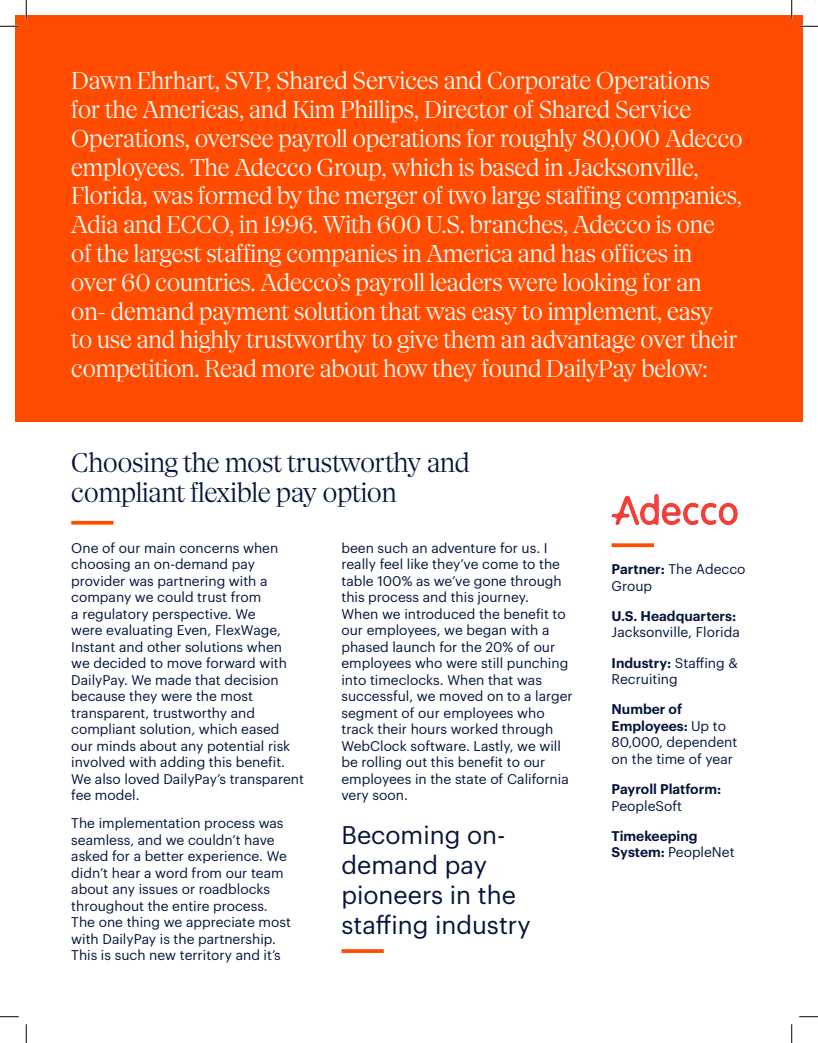
<style>
.page{position:relative;width:818px;height:1043px;background:#fff}
.page>*{position:absolute;margin:0;border:0;box-sizing:border-box;transform-origin:0 0}
.t1{font:25px/30px "Horizon H1";color:#04143a}
.t2{font:25px/30px "Graphik";color:#04143a}
.White_text{font:22.5px/28.8px "Horizon H1";color:#fff}
.Body_Text{font:13.75px/16.5px "Graphik";color:#04143a}
.t3{font:600 13.75px/16.5px "Graphik";color:#04143a}
.s1{font-weight:600}
.s2{font-weight:400}
</style>
<div class="page">
<hr style="left:71px;top:521px;width:43px;height:3px;background:#ff4d00">
<hr style="left:341px;top:949px;width:43px;height:3px;background:#ff4d00">
<svg style="left:611px;top:543px;width:43px;height:4px"></svg>
<div style="left:15px;top:15px;width:787px;height:406px;background:#ff4c00"></div>
<img style="left:611px;top:493px;width:127px;height:33px">
<svg style="left:0;top:25px;width:19px;height:2px"></svg>
<svg style="left:799px;top:25px;width:19px;height:2px"></svg>
<svg style="left:0;top:1016px;width:19px;height:1px"></svg>
<svg style="left:799px;top:1016px;width:19px;height:1px"></svg>
<svg style="left:25px;top:0;width:2px;height:19px"></svg>
<svg style="left:25px;top:1024px;width:2px;height:18px"></svg>
<svg style="left:790px;top:0;width:2px;height:19px"></svg>
<svg style="left:791px;top:1024px;width:1px;height:18px"></svg>
<p class="White_text" style="left:71px;top:66px;width:672px">Dawn Ehrhart, SVP, Shared Services and Corporate Operations for the Americas, and Kim Phillips, Director of Shared Service Operations, oversee payroll operations for roughly 80,000 Adecco employees. The Adecco Group, which is based in Jacksonville, Florida, was formed by the merger of two large staffing companies, Adia and ECCO, in 1996. With 600 U.S. branches, Adecco is one<br>of the largest staffing companies in America and has offices in over 60 countries. Adecco’s payroll leaders were looking for an<br>on- demand payment solution that was easy to implement, easy<br>to use and highly trustworthy to give them an advantage over their competition. Read more about how they found DailyPay below:</p>
<p class="t1" style="left:71px;top:447px;width:400px">Choosing the most trustworthy and compliant flexible pay option</p>
<p class="Body_Text" style="left:71px;top:538px;width:234px">One of our main concerns when choosing an on-demand pay provider was partnering with a company we could trust from<br>a regulatory perspective. We<br>were evaluating Even, FlexWage,<br>Instant and other solutions when we decided to move forward with<br>DailyPay. We made that decision because they were the most transparent, trustworthy and compliant solution, which eased our minds about any potential risk involved with adding this benefit.<br>We also loved DailyPay’s transparent fee model.</p>
<p class="Body_Text" style="left:71px;top:813px;width:221px">The implementation process was seamless, and we couldn’t have asked for a better experience. We didn’t hear a word from our team about any issues or roadblocks throughout the entire process.<br>The one thing we appreciate most with DailyPay is the partnership.<br>This is such new territory and it’s</p>
<p class="Body_Text" style="left:341px;top:538px;width:233px">been such an adventure for us. I really feel like they’ve come to the table 100% as we’ve gone through this process and this journey.<br>When we introduced the benefit to our employees, we began with a phased launch for the 20% of our employees who were still punching into timeclocks. When that was successful, we moved on to a larger segment of our employees who track their hours worked through<br>WebClock software. Lastly, we will be rolling out this benefit to our employees in the state of California very soon.</p>
<p class="t2" style="left:341px;top:817px;width:191px">Becoming on&shy;demand pay pioneers in the staffing industry</p>
<p class="Body_Text" style="left:611px;top:559px;width:135px"><span class="s1">Partner:</span> The Adecco<br>Group</p>
<p class="Body_Text" style="left:611px;top:606px;width:130px"><span class="s1">U.S. Headquarters:<br></span>Jacksonville, Florida</p>
<p class="Body_Text" style="left:611px;top:653px;width:128px"><span class="s1">Industry:</span> Staffing &amp;<br>Recruiting</p>
<p class="Body_Text" style="left:611px;top:700px;width:127px"><span class="s1">Number of<br>Employees:</span> Up to<br>80,000, dependent on the time of year</p>
<p class="t3" style="left:611px;top:779px;width:111px">Payroll Platform:<br><span class="s2">PeopleSoft</span></p>
<p class="t3" style="left:611px;top:826px;width:124px">Timekeeping<br>System: <span class="s2">PeopleNet</span></p>
</div>
